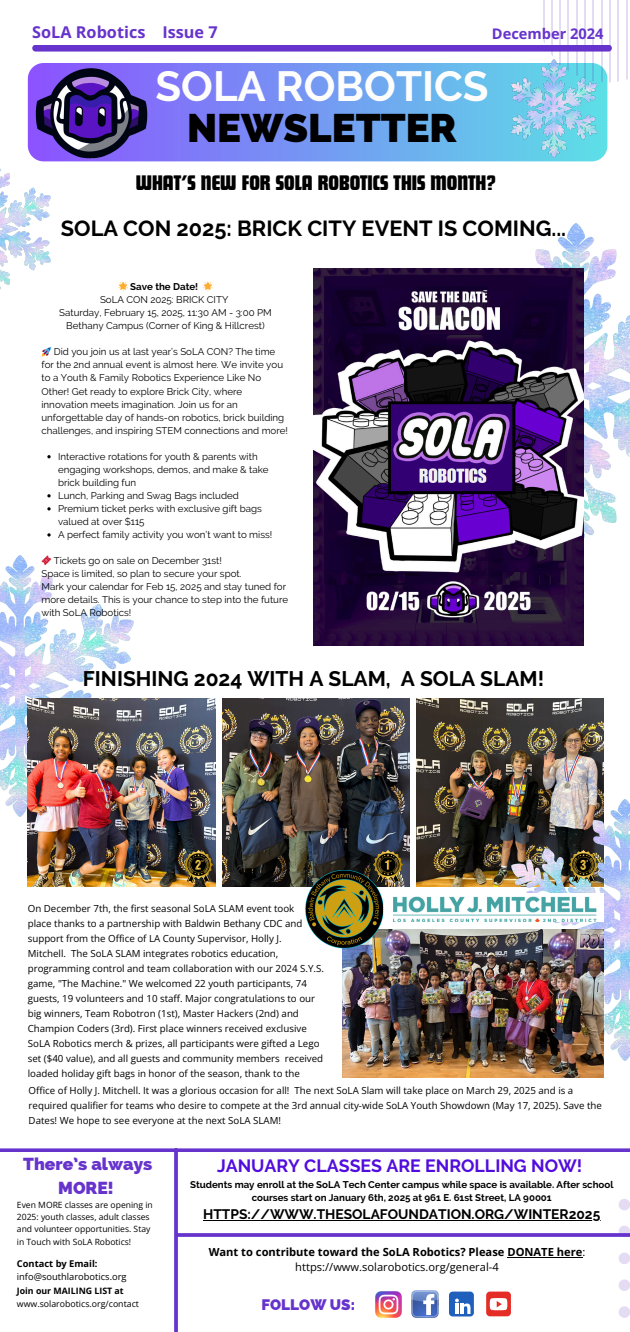
<style>
.page{position:relative;width:630px;height:1332px;background:#fff}
.page>*{position:absolute;margin:0;border:0;box-sizing:border-box;transform-origin:0 0}
.t1{font:700 42px "Raleway";color:#fdfdfd}
.t2{font:800 40px "Raleway";color:#000}
.t3{font:700 21.8px "Raleway";color:#000}
.t4{font:21.8px "Futura Com Display";color:#000}
.t5{font:700 21px "Raleway";color:#000}
.t6{font:700 17.8px "Raleway";color:#510dde}
.t7{font:800 17.4px/24px "Raleway";color:#63c;text-align:center}
.t8{font:700 16.3px "Open Sans";color:#63c}
.t9{font:800 15.3px "Raleway";color:#63c}
.t10{font:700 14.6px "Open Sans";color:#63c}
.t11{font:700 13.8px "Raleway";color:#000}
.t12{font:700 11.2px/15px "Open Sans";color:#000;text-align:center}
.t13{font:9.7px/15px "Open Sans";color:#000}
.t14{font:9.7px/13px "Raleway";color:#000}
.t15{font:700 9.7px/13.5px "Raleway";color:#000;text-align:center}
.t16{font:9.3px "Open Sans";color:#000}
.t17{font:700 9.3px "Open Sans";color:#000}
.t18{font:8.8px/12.5px "Open Sans";color:#000}
.t19{font:8.6px/12.2px "Open Sans";color:#000}
.s1{font-weight:700}
.s2{font-weight:400}
</style>
<div class="page">
<img style="left:0;top:555px;width:134px;height:261px">
<img style="left:28px;top:699px;width:187px;height:188px">
<img style="left:416px;top:699px;width:187px;height:188px">
<img style="left:222px;top:699px;width:187px;height:188px">
<svg style="left:28px;top:63px;width:579px;height:98px"></svg>
<hr style="left:543px;top:0;width:1px;height:82px;background:#4f16ac">
<hr style="left:551px;top:0;width:2px;height:82px;background:#4f16ac">
<hr style="left:559px;top:0;width:2px;height:82px;background:#4f16ac">
<hr style="left:568px;top:0;width:1px;height:82px;background:#4f16ac">
<hr style="left:576px;top:0;width:2px;height:82px;background:#4f16ac">
<hr style="left:584px;top:0;width:2px;height:82px;background:#4f16ac">
<hr style="left:593px;top:0;width:1px;height:82px;background:#4f16ac">
<hr style="left:601px;top:0;width:1px;height:82px;background:#4f16ac">
<hr style="left:609px;top:0;width:2px;height:82px;background:#4f16ac">
<hr style="left:617px;top:0;width:2px;height:82px;background:#4f16ac">
<hr style="left:626px;top:0;width:1px;height:82px;background:#4f16ac">
<svg style="left:32px;top:45px;width:580px;height:7px"></svg>
<img style="left:535px;top:223px;width:95px;height:325px">
<img style="left:35px;top:63px;width:112px;height:99px">
<img style="left:313px;top:268px;width:270px;height:377px">
<img style="left:511px;top:59px;width:86px;height:99px">
<img style="left:511px;top:799px;width:119px;height:261px">
<img style="left:342px;top:929px;width:261px;height:149px">
<svg style="left:0;top:1148px;width:630px;height:184px"></svg>
<img style="left:374px;top:850px;width:28px;height:33px">
<img style="left:569px;top:850px;width:29px;height:33px">
<img style="left:184px;top:850px;width:29px;height:33px">
<svg style="left:47px;top:455px;width:4px;height:3px"></svg>
<svg style="left:47px;top:494px;width:4px;height:3px"></svg>
<svg style="left:47px;top:507px;width:4px;height:4px"></svg>
<svg style="left:47px;top:533px;width:4px;height:4px"></svg>
<img style="left:0;top:168px;width:51px;height:122px">
<img style="left:393px;top:894px;width:210px;height:28px">
<img style="left:299px;top:862px;width:90px;height:97px">
<hr style="left:507px;top:1257px;width:76px;height:1px;background:#000">
<svg style="left:42px;top:555px;width:9px;height:10px"></svg>
<p class="t8" style="left:32px;top:20px;width:187px">SoLA Robotics Issue 7</p>
<p class="t10" style="left:492px;top:23px;width:113px">December 2024</p>
<h4 class="t1" style="left:156px;top:61px;width:335px">SOLA ROBOTICS</h4>
<p class="t2" style="left:187px;top:104px;width:271px">NEWSLETTER</p>
<p class="t4" style="left:136px;top:169px;width:362px">WHAT’S NEW FOR SOLA ROBOTICS THIS MONTH?</p>
<h1 class="t3" style="left:61px;top:215px;width:507px">SOLA CON 2025: BRICK CITY EVENT IS COMING...</h1>
<p class="t15" style="left:130px;top:280px;width:70px">Save the Date!</p>
<h3 class="t14" style="left:100px;top:293px;width:130px">SoLA CON 2025: BRICK CITY</h3>
<h2 class="t14" style="left:59px;top:306px;width:214px">Saturday, February 15, 2025, 11:30 AM - 3:00 PM</h2>
<p class="t14" style="left:66px;top:319px;width:200px">Bethany Campus (Corner of King &amp; Hillcrest)</p>
<p class="t14" style="left:42px;top:346px;width:248px;text-indent:12px">Did you join us at last year’s SoLA CON? The time for the 2nd annual event is almost here. We invite you to a Youth &amp; Family Robotics Experience Like No Other! Get ready to explore Brick City, where innovation meets imagination. Join us for an unforgettable day of hands-on robotics, brick building challenges, and inspiring STEM connections and more!</p>
<p class="t14" style="left:58px;top:450px;width:212px">Interactive rotations for youth &amp; parents with engaging workshops, demos, and make &amp; take brick building fun</p>
<p class="t14" style="left:58px;top:489px;width:182px">Lunch, Parking and Swag Bags included</p>
<p class="t14" style="left:58px;top:502px;width:205px">Premium ticket perks with exclusive gift bags valued at over $115</p>
<p class="t14" style="left:58px;top:528px;width:216px">A perfect family activity you won’t want to miss!</p>
<p class="t14" style="left:54px;top:554px;width:170px">Tickets go on sale on December 31st!</p>
<p class="t14" style="left:42px;top:567px;width:202px">Space is limited, so plan to secure your spot.</p>
<p class="t14" style="left:42px;top:580px;width:248px">Mark your calendar for Feb 15, 2025 and stay tuned for more details. This is your chance to step into the future with SoLA Robotics!</p>
<p class="t5" style="left:83px;top:666px;width:463px">FINISHING 2024 WITH A SLAM, A SOLA SLAM!</p>
<p class="t13" style="left:28px;top:901px;width:268px">On December 7th, the first seasonal SoLA SLAM event took</p>
<p class="t13" style="left:28px;top:916px;width:276px">place thanks to a partnership with Baldwin Bethany CDC and support from the Office of LA County Supervisor, Holly J.</p>
<h1 class="t13" style="left:28px;top:946px;width:298px">Mitchell. The SoLA SLAM integrates robotics education, programming control and team collaboration with our 2024 S.Y.S. game, "The Machine." We welcomed 22 youth participants, 74 guests, 19 volunteers and 10 staff. Major congratulations to our big winners, Team Robotron (1st), Master Hackers (2nd) and Champion Coders (3rd). First place winners received exclusive SoLA Robotics merch &amp; prizes, all participants were gifted a Lego set ($40 value), and all guests and community members received loaded holiday gift bags in honor of the season, thank to the</h1>
<p class="t13" style="left:29px;top:1083px;width:575px">Office of Holly J. Mitchell. It was a glorious occasion for all! The next SoLA Slam will take place on March 29, 2025 and is a required qualifier for teams who desire to compete at the 3rd annual city-wide SoLA Youth Showdown (May 17, 2025). Save the<br>Dates! We hope to see everyone at the next SoLA SLAM!</p>
<h6 class="t7" style="left:23px;top:1152px;width:131px">There’s always<br>MORE!</h6>
<p class="t19" style="left:17px;top:1199px;width:137px">Even MORE classes are opening in<br>2025: youth classes, adult classes and volunteer opportunities. Stay in Touch with SoLA Robotics!</p>
<p class="t17" style="left:17px;top:1257px;width:82px">Contact by Email:</p>
<h2 class="t16" style="left:17px;top:1270px;width:111px">info@southlarobotics.org</h2>
<p class="t18" style="left:17px;top:1285px;width:124px"><span class="s1">Join our MAILING LIST at </span>www.solarobotics.org/contact</p>
<h3 class="t6" style="left:217px;top:1155px;width:367px">JANUARY CLASSES ARE ENROLLING NOW!</h3>
<p class="t15" style="left:190px;top:1177px;width:425px">Students may enroll at the SoLA Tech Center campus while space is available. After school courses start on January 6th, 2025 at 961 E. 61st Street, LA 90001</p>
<h3 class="t11" style="left:203px;top:1206px;width:399px">HTTPS://WWW.THESOLAFOUNDATION.ORG/WINTER2025</h3>
<p class="t12" style="left:209px;top:1245px;width:378px">Want to contribute toward the SoLA Robotics? Please DONATE here<span class="s2">: https://www.solarobotics.org/general-4</span></p>
<p class="t9" style="left:262px;top:1296px;width:95px">FOLLOW US:</p>
</div>
